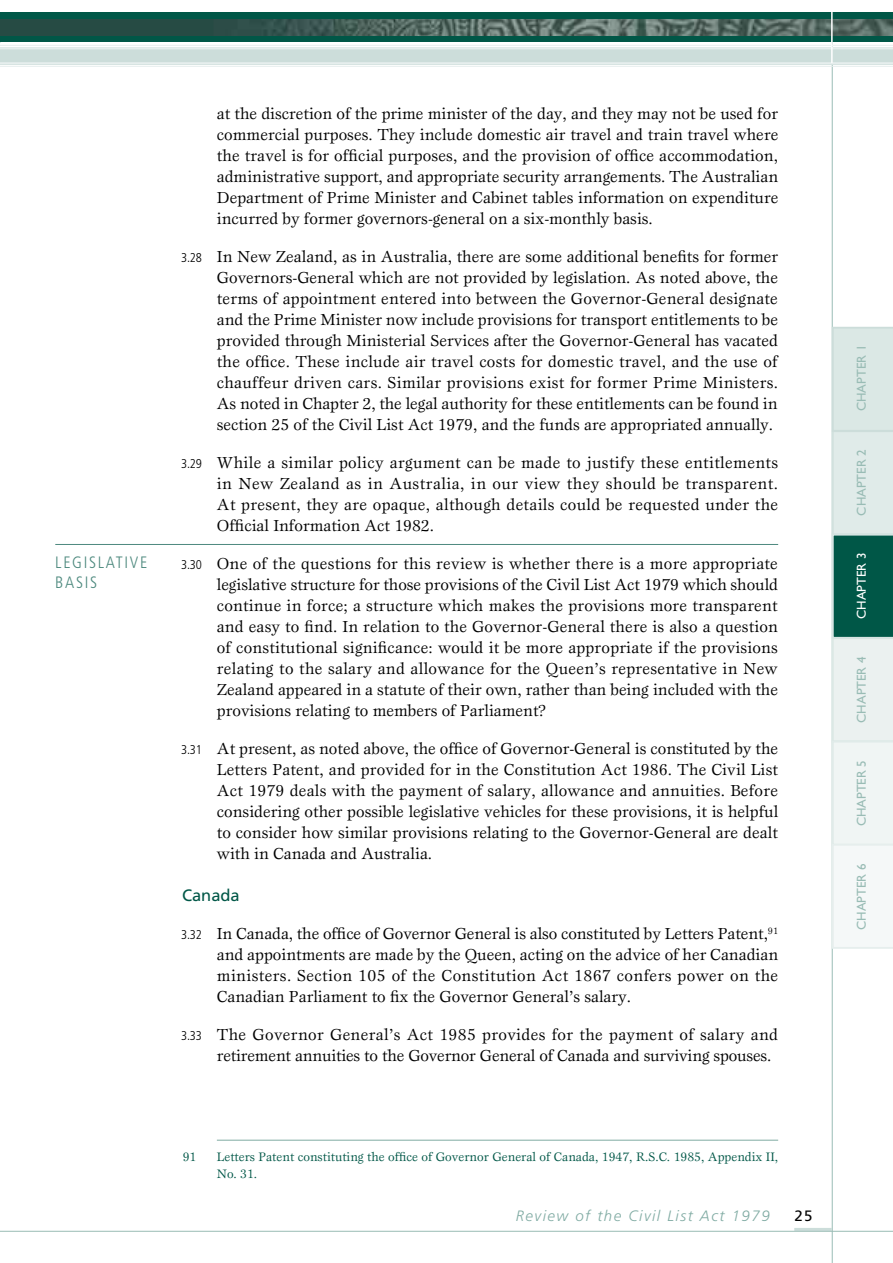
<style>
.page{position:relative;width:893px;height:1263px;background:#fff}
.page>*{position:absolute;margin:0;border:0;box-sizing:border-box;transform-origin:0 0}
.t1{font:16.5px/21px "Esprit Maori";color:#000;text-align:justify}
.t2{font:16.5px/21px "Esprit Maori";letter-spacing:.02em;color:#000}
.t3{font:300 condensed 16.5px/19.8px "Frutiger";letter-spacing:.1em;color:#4d897e}
.t4{font:16.5px "Frutiger Maori";color:#005747}
.t5{font:italic 300 15px "Frutiger Maori";letter-spacing:.1em;color:#80aba3}
.t6{font:15px "Frutiger Maori";color:#000}
.t7{font:13.05px "Gill Sans";color:#99bcb5}
.t8{font:13.05px "Gill Sans";color:#fff}
.t9{font:12.75px/16.5px "Esprit Maori";color:#005747}
.s1{font-family:"Frutiger";font-weight:300;font-stretch:condensed;font-size:12.75px}
</style>
<div class="page">
<hr style="left:832px;top:42px;width:1px;height:1221px;background:#99bcb5">
<div style="left:0;top:12px;width:893px;height:30px;background:#005747"></div>
<svg style="left:0;top:45px;width:893px;height:22px"></svg>
<img style="left:0;top:19px;width:893px;height:16px">
<hr style="left:831px;top:9px;width:2px;height:54px;background:#fff">
<hr style="left:217px;top:1140px;width:561px;height:1px;background:#80aba3">
<hr style="left:55px;top:544px;width:723px;height:1px;background:#4d897e">
<hr style="left:794px;top:1228px;width:38px;height:3px;background:#ccddda">
<hr style="left:0;top:1231px;width:893px;height:1px;background:#99bcb5">
<svg style="left:831px;top:326px;width:62px;height:624px"></svg>
<p class="t3" style="left:55px;top:553px;width:94px">LEGISLATIVE<br>BASIS</p>
<p class="t1" style="left:217px;top:102px;width:563px">at the discretion of the prime minister of the day, and they may not be used for commercial purposes. They include domestic air travel and train travel where the travel is for official purposes, and the provision of office accommodation, administrative support, and appropriate security arrangements. The Australian Department of Prime Minister and Cabinet tables information on expenditure incurred by former governors-general on a six-monthly basis.</p>
<p class="t1" style="left:217px;top:245px;width:563px;text-indent:-36px"><span class="s1">3.28</span> In New Zealand, as in Australia, there are some additional benefits for former Governors-General which are not provided by legislation. As noted above, the terms of appointment entered into between the Governor-General designate and the Prime Minister now include provisions for transport entitlements to be provided through Ministerial Services after the Governor-General has vacated the office. These include air travel costs for domestic travel, and the use of chauffeur driven cars. Similar provisions exist for former Prime Ministers.<br>As noted in Chapter 2, the legal authority for these entitlements can be found in section 25 of the Civil List Act 1979, and the funds are appropriated annually.</p>
<p class="t1" style="left:217px;top:452px;width:563px;text-indent:-36px"><span class="s1">3.29</span> While a similar policy argument can be made to justify these entitlements in New Zealand as in Australia, in our view they should be transparent.<br>At present, they are opaque, although details could be requested under the Official Information Act 1982.</p>
<p class="t1" style="left:217px;top:552px;width:563px;text-indent:-36px"><span class="s1">3.30</span> One of the questions for this review is whether there is a more appropriate legislative structure for those provisions of the Civil List Act 1979 which should continue in force; a structure which makes the provisions more transparent and easy to find. In relation to the Governor-General there is also a question of constitutional significance: would it be more appropriate if the provisions relating to the salary and allowance for the Queen’s representative in New Zealand appeared in a statute of their own, rather than being included with the provisions relating to members of Parliament?</p>
<p class="t1" style="left:217px;top:738px;width:563px;text-indent:-36px"><span class="s1">3.31</span> At present, as noted above, the office of Governor-General is constituted by the Letters Patent, and provided for in the Constitution Act 1986. The Civil List Act 1979 deals with the payment of salary, allowance and annuities. Before considering other possible legislative vehicles for these provisions, it is helpful to consider how similar provisions relating to the Governor-General are dealt with in Canada and Australia.</p>
<p class="t4" style="left:182px;top:886px;width:59px">Canada</p>
<p class="t1" style="left:217px;top:923px;width:563px;text-indent:-36px"><span class="s1">3.32</span> In Canada, the office of Governor General is also constituted by Letters Patent,<sup>91 </sup>and appointments are made by the Queen, acting on the advice of her Canadian ministers. Section 105 of the Constitution Act 1867 confers power on the Canadian Parliament to fix the Governor General’s salary.</p>
<p class="t2" style="left:217px;top:1024px;width:563px;text-indent:-36px"><span class="s1">3.33</span> The Governor General’s Act 1985 provides for the payment of salary and retirement annuities to the Governor General of Canada and surviving spouses.</p>
<p class="t9" style="left:183px;top:1149px;width:15px">91</p>
<p class="t9" style="left:217px;top:1149px;width:563px">Letters Patent constituting the office of Governor General of Canada, 1947, R.S.C. 1985, Appendix II ,<br>No. 31.</p>
<p class="t5" style="left:516px;top:1207px;width:255px">Review of the Civil List Act 1979</p>
<p class="t6" style="left:794px;top:1206px;width:20px">25</p>
<p class="t7" style="left:854px;top:411px;width:68px;rotate:-90deg">Chapter 1</p>
<p class="t7" style="left:854px;top:515px;width:68px;rotate:-90deg">Chapter 2</p>
<p class="t8" style="left:854px;top:619px;width:68px;rotate:-90deg">Chapter 3</p>
<p class="t7" style="left:854px;top:723px;width:68px;rotate:-90deg">Chapter 4</p>
<p class="t7" style="left:854px;top:826px;width:68px;rotate:-90deg">Chapter 5</p>
<p class="t7" style="left:854px;top:930px;width:68px;rotate:-90deg">Chapter 6</p>
</div>
